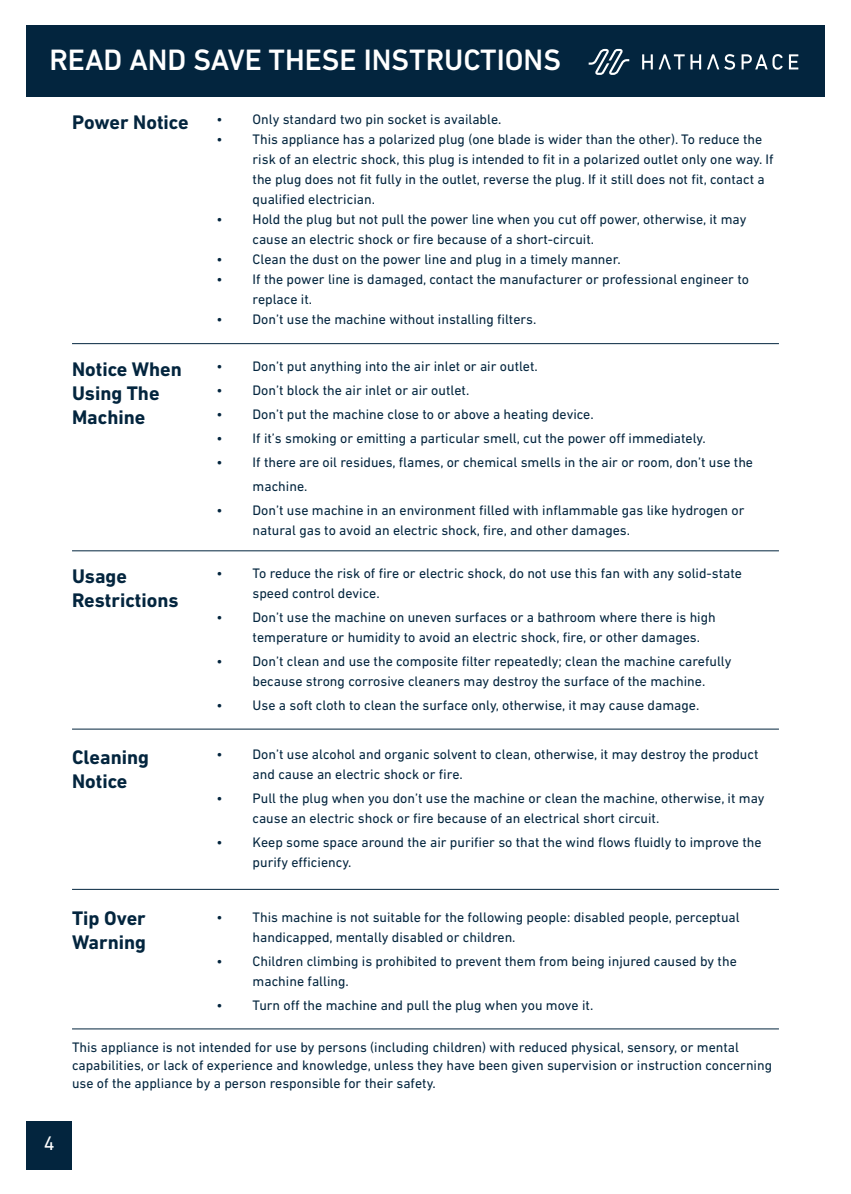
<style>
.page{position:relative;width:851px;height:1194px;background:#fff}
.page>*{position:absolute;margin:0;border:0;box-sizing:border-box;transform-origin:0 0}
.t1{font:500 30px "DIN Next LT Pro";color:#fff}
.t2{font:700 20px/24px "DIN Next LT Pro";color:#03253e}
.t3{font:20px "DIN Next LT Pro";color:#fff}
.t4{font:14px/20px "DIN Next LT Pro";color:#03253e}
</style>
<div class="page">
<div style="left:26px;top:1121px;width:46px;height:48px;background:#03253e"></div>
<hr style="left:72px;top:343px;width:706px;height:1px;background:#03253e">
<hr style="left:72px;top:550px;width:706px;height:1px;background:#03253e">
<hr style="left:72px;top:728px;width:706px;height:1px;background:#03253e">
<hr style="left:72px;top:1028px;width:706px;height:1px;background:#03253e">
<div style="left:26px;top:25px;width:798px;height:72px;background:#03253e"></div>
<svg style="left:588px;top:49px;width:41px;height:26px"></svg>
<svg style="left:642px;top:54px;width:156px;height:16px"></svg>
<hr style="left:72px;top:888px;width:706px;height:1px;background:#03253e">
<h1 class="t1" style="left:49px;top:43px;width:513px">READ AND SAVE THESE INSTRUCTIONS</h1>
<h2 class="t2" style="left:72px;top:110px;width:118px">Power Notice</h2>
<h2 class="t2" style="left:72px;top:356px;width:111px">Notice When<br>Using The<br>Machine</h2>
<h2 class="t2" style="left:72px;top:564px;width:108px">Usage<br>Restrictions</h2>
<h2 class="t2" style="left:72px;top:744px;width:78px">Cleaning<br>Notice</h2>
<h2 class="t2" style="left:72px;top:906px;width:75px">Tip Over<br>Warning</h2>
<p class="t4" style="left:216px;top:109px;width:286px">• Only standard two pin socket is available.</p>
<p class="t4" style="left:252px;top:129px;width:522px;text-indent:-36px">• This appliance has a polarized plug (one blade is wider than the other). To reduce the risk of an electric shock, this plug is intended to fit in a polarized outlet only one way. If the plug does not fit fully in the outlet, reverse the plug. If it still does not fit, contact a qualified electrician.</p>
<p class="t4" style="left:252px;top:209px;width:495px;text-indent:-36px">• Hold the plug but not pull the power line when you cut off power, otherwise, it may cause an electric shock or fire because of a short-circuit.</p>
<p class="t4" style="left:216px;top:249px;width:406px">• Clean the dust on the power line and plug in a timely manner.</p>
<p class="t4" style="left:252px;top:269px;width:498px;text-indent:-36px">• If the power line is damaged, contact the manufacturer or professional engineer to replace it.</p>
<p class="t4" style="left:216px;top:309px;width:321px">• Don’t use the machine without installing filters.</p>
<p class="t4" style="left:216px;top:356px;width:323px">• Don’t put anything into the air inlet or air outlet.</p>
<p class="t4" style="left:216px;top:380px;width:254px">• Don’t block the air inlet or air outlet.</p>
<p class="t4" style="left:216px;top:404px;width:378px">• Don’t put the machine close to or above a heating device.</p>
<p class="t4" style="left:216px;top:428px;width:490px">• If it’s smoking or emitting a particular smell, cut the power off immediately.</p>
<p class="t4" style="left:252px;top:450px;width:502px;line-height:24px;text-indent:-36px">• If there are oil residues, flames, or chemical smells in the air or room, don’t use the machine.</p>
<p class="t4" style="left:252px;top:500px;width:493px;text-indent:-36px">• Don’t use machine in an environment filled with inflammable gas like hydrogen or natural gas to avoid an electric shock, fire, and other damages.</p>
<p class="t4" style="left:252px;top:563px;width:491px;text-indent:-36px">• To reduce the risk of fire or electric shock, do not use this fan with any solid-state speed control device.</p>
<p class="t4" style="left:252px;top:607px;width:464px;text-indent:-36px">• Don’t use the machine on uneven surfaces or a bathroom where there is high temperature or humidity to avoid an electric shock, fire, or other damages.</p>
<p class="t4" style="left:252px;top:651px;width:480px;text-indent:-36px">• Don’t clean and use the composite filter repeatedly; clean the machine carefully because strong corrosive cleaners may destroy the surface of the machine.</p>
<p class="t4" style="left:216px;top:695px;width:484px">• Use a soft cloth to clean the surface only, otherwise, it may cause damage.</p>
<p class="t4" style="left:252px;top:744px;width:507px;text-indent:-36px">• Don’t use alcohol and organic solvent to clean, otherwise, it may destroy the product and cause an electric shock or fire.</p>
<p class="t4" style="left:252px;top:788px;width:513px;text-indent:-36px">• Pull the plug when you don’t use the machine or clean the machine, otherwise, it may cause an electric shock or fire because of an electrical short circuit.</p>
<p class="t4" style="left:252px;top:832px;width:510px;text-indent:-36px">• Keep some space around the air purifier so that the wind flows fluidly to improve the purify efficiency.</p>
<p class="t4" style="left:252px;top:906px;width:488px;text-indent:-36px">• This machine is not suitable for the following people: disabled people, perceptual handicapped, mentally disabled or children.</p>
<p class="t4" style="left:252px;top:950px;width:485px;text-indent:-36px">• Children climbing is prohibited to prevent them from being injured caused by the machine falling.</p>
<p class="t4" style="left:216px;top:994px;width:378px">• Turn off the machine and pull the plug when you move it.</p>
<h2 class="t3" style="left:44px;top:1131px;width:12px">4</h2>
<p class="t4" style="left:72px;top:1037px;width:701px;line-height:18px">This appliance is not intended for use by persons (including children) with reduced physical, sensory, or mental capabilities, or lack of experience and knowledge, unless they have been given supervision or instruction concerning use of the appliance by a person responsible for their safety.</p>
</div>
